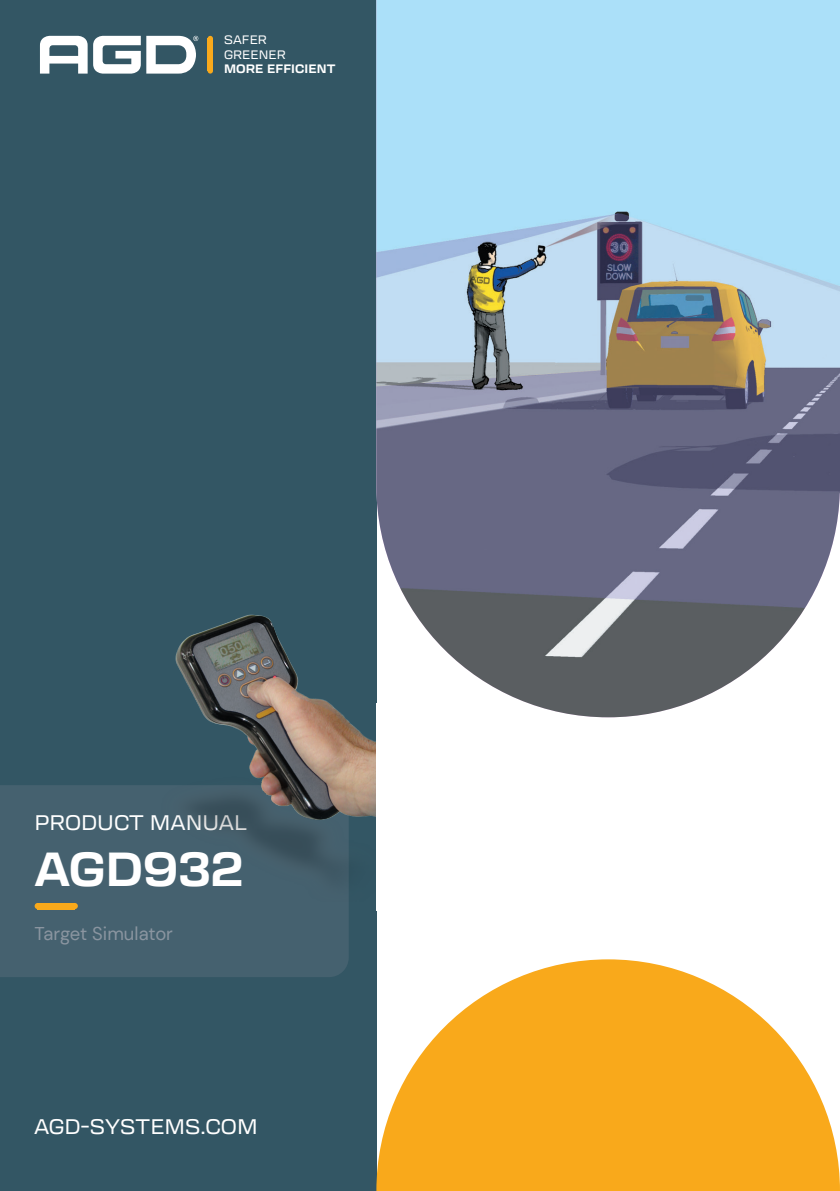
<style>
.page{position:relative;width:840px;height:1191px;background:#fff}
.page>*{position:absolute;margin:0;border:0;box-sizing:border-box;transform-origin:0 0}
.t1{font:700 47px "Transducer";color:#fff}
.t2{font:20.8px "Transducer";color:#fff}
.t3{font:18.4px "DM Sans";color:#8a95a0}
.t4{font:700 12px/14.6px "Transducer";letter-spacing:.01em;color:#fff}
.s1{font-weight:400}
</style>
<div class="page">
<div style="left:0;top:0;width:376px;height:1191px;background:#335664"></div>
<svg style="left:40px;top:36px;width:158px;height:38px"></svg>
<svg style="left:207px;top:36px;width:6px;height:3px"></svg>
<svg style="left:207px;top:71px;width:6px;height:3px"></svg>
<div style="left:207px;top:39px;width:6px;height:32px;background:#f9a91b"></div>
<img style="left:376px;top:0;width:463px;height:717px">
<svg style="left:376px;top:959px;width:463px;height:232px;fill:#f9a91b"></svg>
<div style="left:0;top:785px;width:348px;height:192px;background:#45616f"></div>
<svg style="left:75px;top:903px;width:3px;height:6px"></svg>
<svg style="left:35px;top:903px;width:3px;height:6px"></svg>
<div style="left:38px;top:903px;width:37px;height:6px;background:#f9a91b"></div>
<img style="left:157px;top:610px;width:297px;height:301px">
<div style="left:376px;top:703px;width:143px;height:208px;background:#fff"></div>
<p class="t4" style="left:224px;top:32px;width:113px"><span class="s1">SAFER<br>GREENER<br></span>MORE EFFICIENT</p>
<p class="t2" style="left:35px;top:807px;width:214px">PRODUCT MANUAL</p>
<p class="t1" style="left:35px;top:835px;width:211px">AGD932</p>
<p class="t3" style="left:35px;top:922px;width:140px">Target Simulator</p>
<p class="t2" style="left:34px;top:1112px;width:225px">AGD-SYSTEMS.COM</p>
</div>
